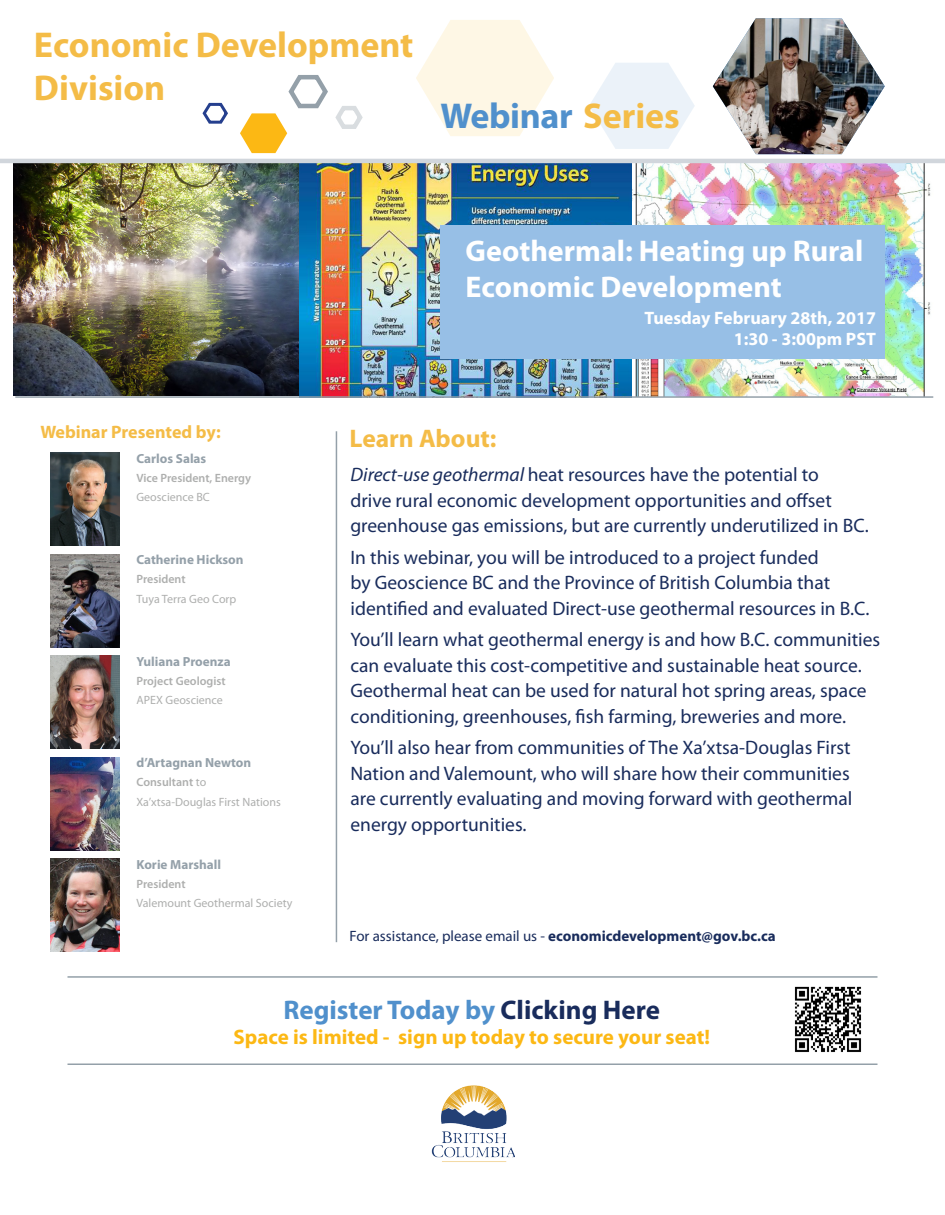
<style>
.page{position:relative;width:945px;height:1215px;background:#fff}
.page>*{position:absolute;margin:0;border:0;box-sizing:border-box;transform-origin:0 0}
.Headline{font:700 36px "Myriad Pro";color:#f4bc47}
.Headline-2{font:700 36px "Myriad Pro";letter-spacing:-.01em;color:#5090cc}
.Picture_Overlay_Head{font:700 30px/36px "Myriad Pro";color:#fff}
.Call_To_Action{font:700 27px "Myriad Pro";color:#5090cc}
.Subheading{font:700 25.5px "Myriad Pro";color:#f4bc47}
.Call_To_Action-2{font:700 21px "Myriad Pro";color:#fcb814}
.Body_Copy{font:19.5px/25.5px "Myriad Pro";color:#192c5c}
.t1{font:700 18px "Myriad Pro";color:#fff}
.Subheading-2{font:700 18px "Myriad Pro";color:#f4bc47}
.Body_Copy-2{font:700 15px "Myriad Pro";color:#192c5c}
.Body_Copy-3{font:700 13.2px "Myriad Pro";color:#94a0a9}
.Body_Copy-4{font:12px "Myriad Pro";color:#aeafae}
.Body_Copy-5{font:600 12px "Myriad Pro";color:#aeafae}
.s1{color:#f4bc47}
.s2{font-weight:400}
.s3{font-style:italic}
.s4{color:#192c5c}
</style>
<div class="page">
<img style="left:632px;top:163px;width:302px;height:234px">
<img style="left:14px;top:163px;width:286px;height:233px">
<img style="left:300px;top:163px;width:332px;height:233px">
<hr style="left:15px;top:396px;width:918px;height:2px;background:#94a0a9">
<hr style="left:0;top:159px;width:945px;height:4px;background:#d1d6dc">
<div style="left:440px;top:225px;width:445px;height:133px;background:#97bfe6"></div>
<hr style="left:336px;top:431px;width:1px;height:511px;background:#94a0a9">
<img style="left:431px;top:1085px;width:84px;height:77px">
<svg style="left:416px;top:20px;width:138px;height:116px"></svg>
<svg style="left:589px;top:63px;width:106px;height:86px"></svg>
<svg style="left:202px;top:102px;width:26px;height:22px"></svg>
<svg style="left:240px;top:75px;width:123px;height:78px"></svg>
<img style="left:713px;top:18px;width:172px;height:136px">
<hr style="left:68px;top:976px;width:810px;height:2px;background:#94a0a9">
<hr style="left:68px;top:1064px;width:810px;height:1px;background:#94a0a9">
<img style="left:51px;top:453px;width:68px;height:93px">
<img style="left:51px;top:554px;width:68px;height:93px">
<img style="left:51px;top:656px;width:68px;height:93px">
<img style="left:51px;top:757px;width:68px;height:93px">
<img style="left:51px;top:859px;width:68px;height:93px">
<img style="left:794px;top:986px;width:68px;height:67px">
<p class="Headline" style="left:34px;top:21px;width:381px">Economic Development</p>
<p class="Headline" style="left:34px;top:65px;width:133px">Division</p>
<p class="Headline-2" style="left:440px;top:92px;width:241px">Webinar <span class="s1">Series</span></p>
<p class="Picture_Overlay_Head" style="left:466px;top:232px;width:399px">Geothermal: Heating up Rural<br>Economic Development</p>
<p class="t1" style="left:645px;top:306px;width:233px">Tuesday February 28th, 2017</p>
<p class="t1" style="left:734px;top:328px;width:144px">1:30 - 3:00pm PST</p>
<p class="Subheading-2" style="left:40px;top:420px;width:182px">Webinar Presented by:</p>
<p class="Body_Copy-3" style="left:136px;top:450px;width:71px">Carlos Salas</p>
<p class="Body_Copy-5" style="left:136px;top:470px;width:116px">Vice President, Energy</p>
<p class="Body_Copy-4" style="left:136px;top:490px;width:75px">Geoscience BC</p>
<p class="Body_Copy-3" style="left:136px;top:551px;width:109px">Catherine Hickson</p>
<p class="Body_Copy-5" style="left:136px;top:572px;width:51px">President</p>
<p class="Body_Copy-4" style="left:136px;top:591px;width:101px">Tuya Terra Geo Corp</p>
<p class="Body_Copy-3" style="left:136px;top:653px;width:96px">Yuliana Proenza</p>
<p class="Body_Copy-5" style="left:136px;top:673px;width:91px">Project Geologist</p>
<p class="Body_Copy-4" style="left:136px;top:693px;width:88px">APEX Geoscience</p>
<p class="Body_Copy-3" style="left:136px;top:754px;width:116px">d’Artagnan Newton</p>
<p class="Body_Copy-5" style="left:136px;top:775px;width:71px">Consultant <span class="s2">to</span></p>
<p class="Body_Copy-4" style="left:136px;top:794px;width:146px">Xa’xtsa-Douglas First Nations</p>
<p class="Body_Copy-3" style="left:136px;top:856px;width:86px">Korie Marshall</p>
<p class="Body_Copy-5" style="left:136px;top:876px;width:51px">President</p>
<p class="Body_Copy-4" style="left:136px;top:896px;width:157px">Valemount Geothermal Society</p>
<p class="Subheading" style="left:350px;top:422px;width:148px">Learn About:</p>
<p class="Body_Copy" style="left:350px;top:462px;width:520px"><span class="s3">Direct-use geothermal</span> heat resources have the potential to<br>drive rural economic development opportunities and offset greenhouse gas emissions, but are currently underutilized in BC.</p>
<p class="Body_Copy" style="left:350px;top:544px;width:521px">In this webinar, you will be introduced to a project funded<br>by Geoscience BC and the Province of British Columbia that identified and evaluated Direct-use geothermal resources in B.C.</p>
<p class="Body_Copy" style="left:350px;top:627px;width:531px">You’ll learn what geothermal energy is and how B.C. communities can evaluate this cost-competitive and sustainable heat source.<br>Geothermal heat can be used for natural hot spring areas, space conditioning, greenhouses, fish farming, breweries and more.</p>
<p class="Body_Copy" style="left:350px;top:735px;width:503px">You’ll also hear from communities of The Xa’xtsa-Douglas First Nation and Valemount, who will share how their communities are currently evaluating and moving forward with geothermal energy opportunities.</p>
<p class="Body_Copy-2" style="left:350px;top:927px;width:428px"><span class="s2">For assistance, please email us -</span> economicdevelopment@gov.bc.ca</p>
<p class="Call_To_Action" style="left:283px;top:992px;width:378px">Register Today by <span class="s4">Clicking Here</span></p>
<p class="Call_To_Action-2" style="left:233px;top:1023px;width:478px">Space is limited - sign up today to secure your seat!</p>
</div>
